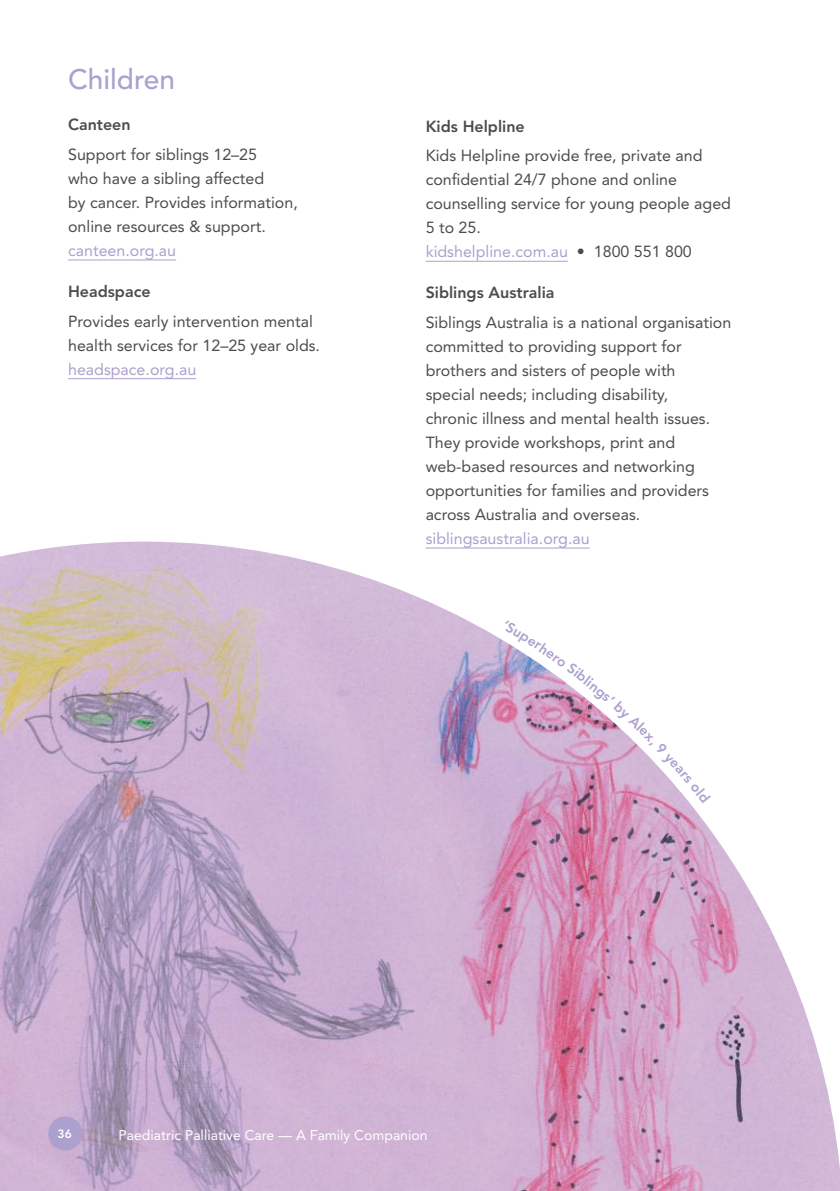
<style>
.page{position:relative;width:840px;height:1191px;background:#fff}
.page>*{position:absolute;margin:0;border:0;box-sizing:border-box;transform-origin:0 0}
.t1{font:500 28px "Avenir LT Std";color:#aca0ce}
.t2{font:16px/24px "Avenir LT Std";color:#4e4b4c}
.t3{font:16px "Avenir LT Std";color:#aca0ce}
.t4{font:800 16px "Avenir LT Std";color:#4e4b4c}
.t5{font:14px "Avenir LT Std";color:#fff}
.t6{font:800 12px "Avenir LT Std";color:#fff}
.s1{color:#aca0ce}
</style>
<div class="page">
<hr style="left:68px;top:259px;width:108px;height:1px;background:#aca0ce">
<hr style="left:68px;top:378px;width:128px;height:1px;background:#aca0ce">
<hr style="left:425px;top:261px;width:142px;height:1px;background:#aca0ce">
<img style="left:0;top:541px;width:839px;height:650px">
<div style="left:48px;top:1116px;width:34px;height:34px;background:#aca0ce;border-radius:50%"></div>
<svg style="left:505px;top:619px;width:205px;height:184px"></svg>
<h1 class="t1" style="left:68px;top:63px;width:108px">Children</h1>
<p class="t4" style="left:68px;top:115px;width:64px">Canteen</p>
<p class="t2" style="left:68px;top:142px;width:231px">Support for siblings 12–25<br>who have a sibling affected<br>by cancer. Provides information, online resources &amp; support.</p>
<p class="t3" style="left:68px;top:241px;width:109px">canteen.org.au</p>
<p class="t4" style="left:68px;top:282px;width:84px">Headspace</p>
<p class="t2" style="left:68px;top:309px;width:253px">Provides early intervention mental health services for 12–25 year olds.</p>
<p class="t3" style="left:68px;top:360px;width:130px">headspace.org.au</p>
<p class="t4" style="left:425px;top:116px;width:101px">Kids Helpline</p>
<p class="t2" style="left:425px;top:144px;width:307px">Kids Helpline provide free, private and confidential 24/7 phone and online counselling service for young people aged<br>5 to 25.<br><span class="s1">kidshelpline.com.au</span> • 1800 551 800</p>
<p class="t4" style="left:425px;top:283px;width:130px">Siblings Australia</p>
<p class="t2" style="left:425px;top:310px;width:307px">Siblings Australia is a national organisation committed to providing support for brothers and sisters of people with<br>special needs; including disability,<br>chronic illness and mental health issues.<br>They provide workshops, print and web-based resources and networking opportunities for families and providers across Australia and overseas.</p>
<p class="t3" style="left:425px;top:529px;width:165px">siblingsaustralia.org.au</p>
<p class="t6" style="left:58px;top:1126px;width:16px">36</p>
<p class="t5" style="left:118px;top:1126px;width:310px">Paediatric Palliative Care — A Family Companion</p>
</div>
